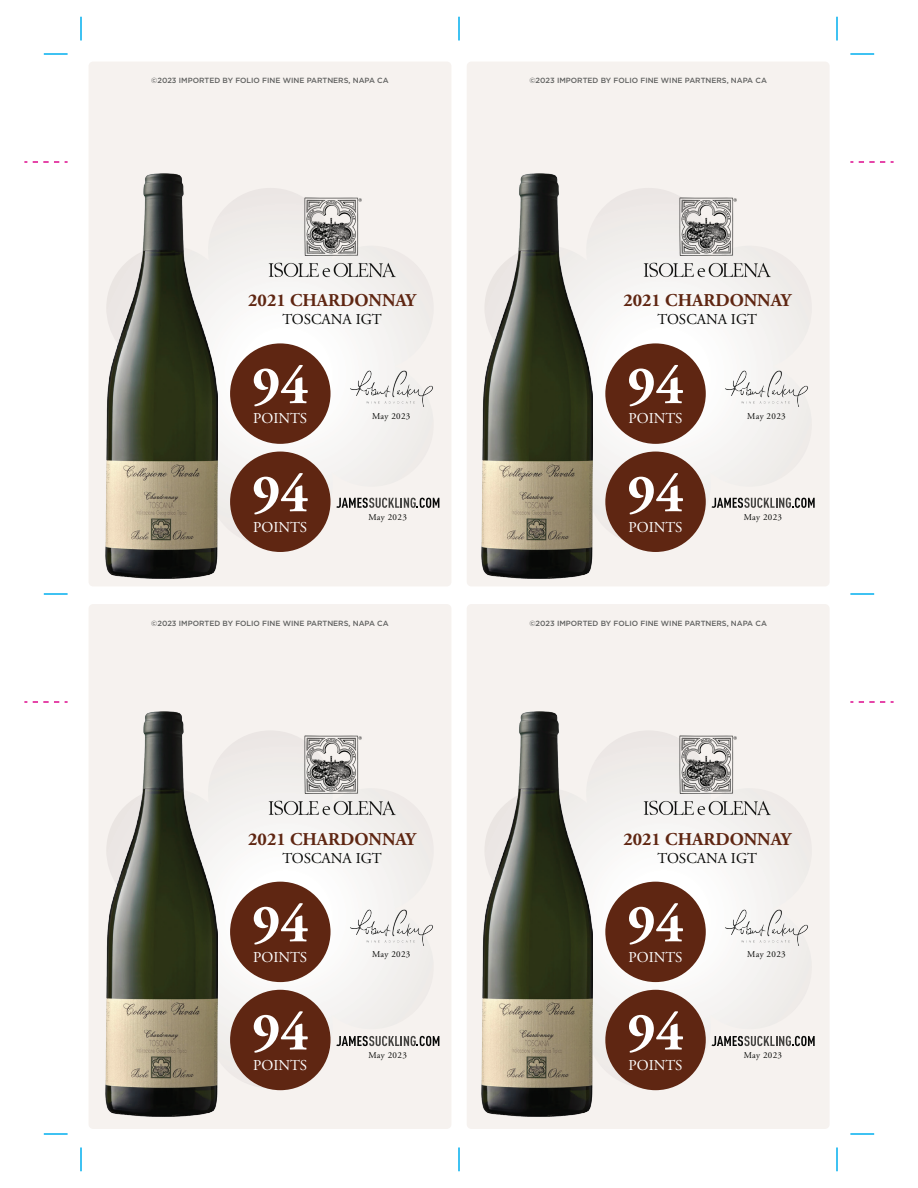
<style>
.page{position:relative;width:918px;height:1188px;background:#fff}
.page>*{position:absolute;margin:0;border:0;box-sizing:border-box;transform-origin:0 0}
.t1{font:700 54px "Adobe Garamond Pro";color:#fff}
.t2{font:700 18px "Adobe Garamond Pro";color:#5f2612}
.t3{font:15px "Adobe Garamond Pro";color:#fff}
.t4{font:15px "Adobe Garamond Pro";color:#050604}
.t5{font:9px "Adobe Garamond Pro";letter-spacing:.04em;color:#050604}
.t6{font:500 7.5px "Gotham";color:#606160}
</style>
<div class="page">
<svg style="left:33px;top:161px;width:35px;height:2px"></svg>
<svg style="left:859px;top:161px;width:35px;height:2px"></svg>
<hr style="left:80px;top:17px;width:2px;height:23px;background:#00aeef">
<hr style="left:44px;top:53px;width:24px;height:2px;background:#00aeef">
<hr style="left:850px;top:53px;width:24px;height:2px;background:#00aeef">
<svg style="left:33px;top:701px;width:35px;height:2px"></svg>
<svg style="left:859px;top:701px;width:35px;height:2px"></svg>
<hr style="left:44px;top:593px;width:24px;height:2px;background:#00aeef">
<hr style="left:850px;top:593px;width:24px;height:2px;background:#00aeef">
<hr style="left:44px;top:1133px;width:24px;height:2px;background:#00aeef">
<hr style="left:850px;top:1133px;width:24px;height:2px;background:#00aeef">
<hr style="left:458px;top:17px;width:2px;height:23px;background:#00aeef">
<hr style="left:836px;top:17px;width:2px;height:23px;background:#00aeef">
<hr style="left:80px;top:1148px;width:2px;height:23px;background:#00aeef">
<hr style="left:458px;top:1148px;width:2px;height:23px;background:#00aeef">
<hr style="left:836px;top:1148px;width:2px;height:23px;background:#00aeef">
<div style="left:89px;top:62px;width:362px;height:524px;background:#f6f2ef;border-radius:5px"></div>
<svg style="left:218px;top:193px;width:216px;height:353px"></svg>
<div style="left:467px;top:62px;width:363px;height:524px;background:#f6f2ef;border-radius:5px"></div>
<svg style="left:597px;top:195px;width:213px;height:351px"></svg>
<div style="left:89px;top:604px;width:362px;height:525px;background:#f6f2ef;border-radius:5px"></div>
<svg style="left:218px;top:736px;width:211px;height:352px"></svg>
<div style="left:467px;top:604px;width:363px;height:525px;background:#f6f2ef;border-radius:5px"></div>
<svg style="left:597px;top:737px;width:208px;height:351px"></svg>
<img style="left:246px;top:188px;width:173px;height:103px">
<div style="left:230px;top:343px;width:101px;height:101px;background:#5f2612;border-radius:50%"></div>
<div style="left:230px;top:452px;width:101px;height:100px;background:#5f2612;border-radius:50%"></div>
<img style="left:106px;top:173px;width:112px;height:405px">
<img style="left:349px;top:370px;width:85px;height:37px">
<svg style="left:336px;top:498px;width:103px;height:10px"></svg>
<img style="left:621px;top:188px;width:173px;height:103px">
<div style="left:605px;top:343px;width:101px;height:101px;background:#5f2612;border-radius:50%"></div>
<div style="left:605px;top:452px;width:101px;height:100px;background:#5f2612;border-radius:50%"></div>
<img style="left:481px;top:173px;width:112px;height:405px">
<img style="left:724px;top:370px;width:85px;height:37px">
<svg style="left:711px;top:498px;width:104px;height:10px"></svg>
<img style="left:246px;top:731px;width:173px;height:99px">
<div style="left:230px;top:882px;width:101px;height:100px;background:#5f2612;border-radius:50%"></div>
<div style="left:230px;top:990px;width:101px;height:100px;background:#5f2612;border-radius:50%"></div>
<img style="left:106px;top:711px;width:112px;height:406px">
<img style="left:349px;top:908px;width:84px;height:37px">
<svg style="left:336px;top:1036px;width:103px;height:10px"></svg>
<img style="left:621px;top:731px;width:173px;height:99px">
<div style="left:605px;top:882px;width:101px;height:100px;background:#5f2612;border-radius:50%"></div>
<div style="left:605px;top:990px;width:101px;height:100px;background:#5f2612;border-radius:50%"></div>
<img style="left:481px;top:711px;width:112px;height:406px">
<img style="left:724px;top:908px;width:84px;height:37px">
<svg style="left:711px;top:1036px;width:104px;height:10px"></svg>
<p class="t6" style="left:151px;top:75px;width:239px">©2023 IMPORTED BY FOLIO FINE WINE PARTNERS, NAPA CA</p>
<p class="t6" style="left:529px;top:75px;width:239px">©2023 IMPORTED BY FOLIO FINE WINE PARTNERS, NAPA CA</p>
<h2 class="t2" style="left:248px;top:290px;width:169px">2021 CHARDONNAY</h2>
<h3 class="t4" style="left:282px;top:311px;width:101px">TOSCANA IGT</h3>
<h2 class="t2" style="left:624px;top:290px;width:169px">2021 CHARDONNAY</h2>
<h3 class="t4" style="left:658px;top:311px;width:101px">TOSCANA IGT</h3>
<h1 class="t1" style="left:252px;top:355px;width:58px">94</h1>
<h3 class="t3" style="left:253px;top:410px;width:56px">POINTS</h3>
<p class="t5" style="left:372px;top:411px;width:40px">May 2023</p>
<h1 class="t1" style="left:627px;top:355px;width:58px">94</h1>
<h3 class="t3" style="left:629px;top:410px;width:56px">POINTS</h3>
<p class="t5" style="left:747px;top:411px;width:40px">May 2023</p>
<h1 class="t1" style="left:252px;top:463px;width:58px">94</h1>
<h3 class="t3" style="left:253px;top:518px;width:56px">POINTS</h3>
<p class="t5" style="left:368px;top:512px;width:40px">May 2023</p>
<h1 class="t1" style="left:627px;top:463px;width:58px">94</h1>
<h3 class="t3" style="left:629px;top:518px;width:56px">POINTS</h3>
<p class="t5" style="left:744px;top:512px;width:40px">May 2023</p>
<p class="t6" style="left:151px;top:618px;width:239px">©2023 IMPORTED BY FOLIO FINE WINE PARTNERS, NAPA CA</p>
<p class="t6" style="left:529px;top:618px;width:239px">©2023 IMPORTED BY FOLIO FINE WINE PARTNERS, NAPA CA</p>
<h2 class="t2" style="left:248px;top:828px;width:169px">2021 CHARDONNAY</h2>
<h3 class="t4" style="left:282px;top:849px;width:101px">TOSCANA IGT</h3>
<h2 class="t2" style="left:624px;top:828px;width:169px">2021 CHARDONNAY</h2>
<h3 class="t4" style="left:658px;top:849px;width:101px">TOSCANA IGT</h3>
<h1 class="t1" style="left:252px;top:893px;width:58px">94</h1>
<h3 class="t3" style="left:253px;top:948px;width:56px">POINTS</h3>
<p class="t5" style="left:372px;top:949px;width:40px">May 2023</p>
<h1 class="t1" style="left:627px;top:893px;width:58px">94</h1>
<h3 class="t3" style="left:629px;top:948px;width:56px">POINTS</h3>
<p class="t5" style="left:747px;top:949px;width:40px">May 2023</p>
<h1 class="t1" style="left:252px;top:1001px;width:58px">94</h1>
<h3 class="t3" style="left:253px;top:1056px;width:56px">POINTS</h3>
<p class="t5" style="left:368px;top:1050px;width:40px">May 2023</p>
<h1 class="t1" style="left:627px;top:1001px;width:58px">94</h1>
<h3 class="t3" style="left:629px;top:1056px;width:56px">POINTS</h3>
<p class="t5" style="left:744px;top:1050px;width:40px">May 2023</p>
</div>
